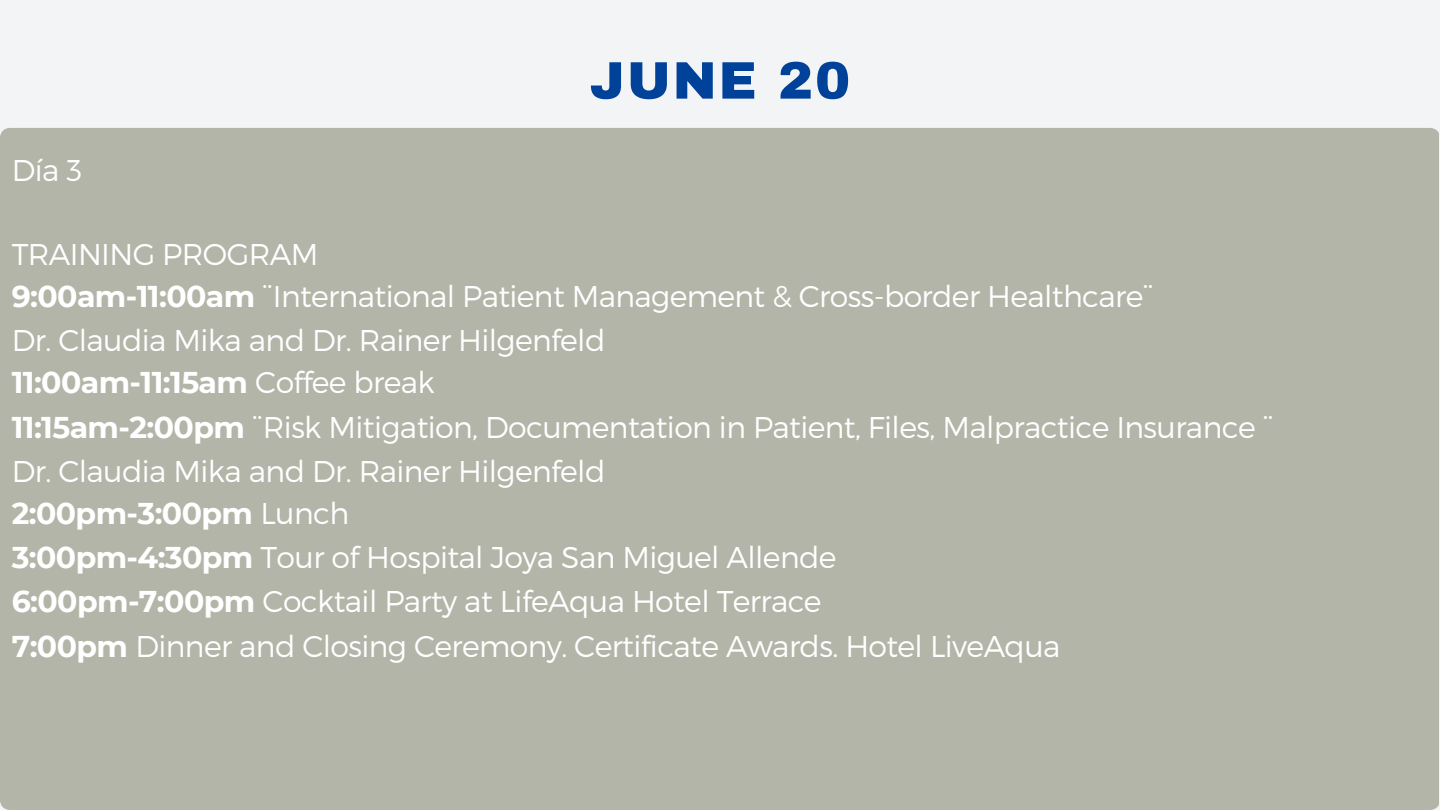
<style>
.page{position:relative;width:1440px;height:810px;background:#f2f4f5}
.page>*{position:absolute;margin:0;border:0;box-sizing:border-box;transform-origin:0 0}
.t1{font:900 52.8px "Archivo";letter-spacing:.035em;color:#004199}
.t2{font:300 30px "Montserrat";letter-spacing:-.02em;color:#fff}
.t3{font:700 30px "Montserrat";letter-spacing:-.02em;color:#fff}
.s1{font-weight:700}
.s2{font-weight:300}
</style>
<div class="page">
<div style="left:0;top:128px;width:1439px;height:682px;background:#b3b5a9"></div>
<p class="t2" style="left:12px;top:151px;width:72px">Día 3</p>
<h1 class="t1" style="left:590px;top:52px;width:262px">JUNE 20</h1>
<p class="t2" style="left:12px;top:235px;width:308px">TRAINING PROGRAM</p>
<p class="t2" style="left:12px;top:277px;width:1144px"><span class="s1">9:00am-11:00am</span> ¨International Patient Management &amp; Cross-border Healthcare¨</p>
<p class="t2" style="left:12px;top:321px;width:595px">Dr. Claudia Mika and Dr. Rainer Hilgenfeld</p>
<p class="t3" style="left:12px;top:364px;width:425px">11:00am-11:15am <span class="s2">Coffee break</span></p>
<p class="t2" style="left:12px;top:407px;width:1264px"><span class="s1">11:15am-2:00pm</span> ¨Risk Mitigation, Documentation in Patient, Files, Malpractice Insurance ¨</p>
<p class="t2" style="left:12px;top:452px;width:595px">Dr. Claudia Mika and Dr. Rainer Hilgenfeld</p>
<p class="t3" style="left:12px;top:495px;width:339px">2:00pm-3:00pm <span class="s2">Lunch</span></p>
<p class="t2" style="left:12px;top:538px;width:826px"><span class="s1">3:00pm-4:30pm</span> Tour of Hospital Joya San Miguel Allende</p>
<p class="t2" style="left:12px;top:582px;width:811px"><span class="s1">6:00pm-7:00pm</span> Cocktail Party at LifeAqua Hotel Terrace</p>
<p class="t2" style="left:12px;top:626px;width:1050px"><span class="s1">7:00pm</span> Dinner and Closing Ceremony. Certificate Awards. Hotel LiveAqua</p>
</div>
